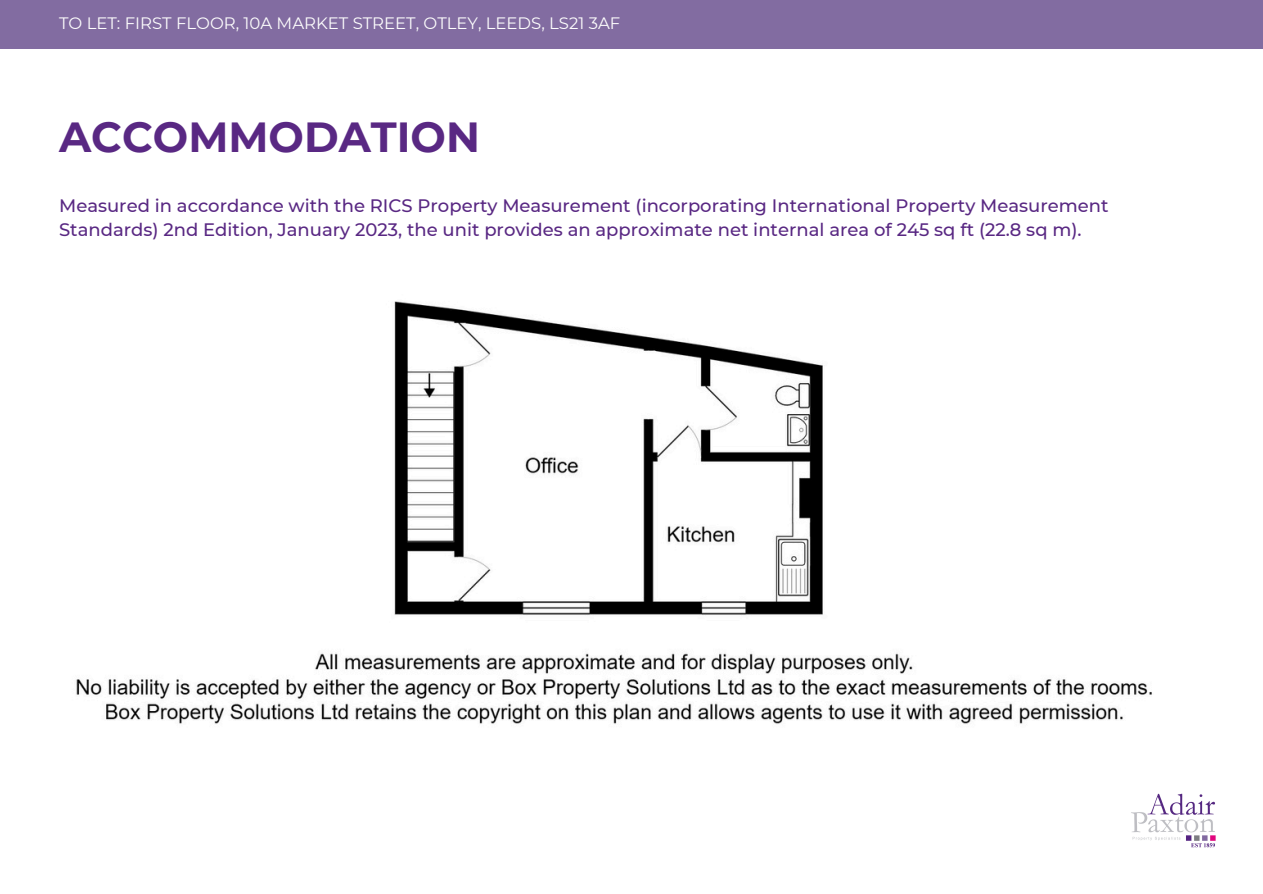
<style>
.page{position:relative;width:1263px;height:894px;background:#fff}
.page>*{position:absolute;margin:0;border:0;box-sizing:border-box;transform-origin:0 0}
.t1{font:700 42px "Montserrat";color:#592883}
.t2{font:500 18px/24.8px "Montserrat";color:#592883}
.t3{font:16.5px "Montserrat";color:#fdfdfd}
</style>
<div class="page">
<div style="left:0;top:0;width:1263px;height:49px;background:#826ca1"></div>
<img style="left:1131px;top:793px;width:85px;height:55px">
<img style="left:76px;top:301px;width:1076px;height:423px">
<h2 class="t3" style="left:59px;top:13px;width:563px">TO LET: FIRST FLOOR, 10A MARKET STREET, OTLEY, LEEDS, LS21 3AF</h2>
<h1 class="t1" style="left:59px;top:112px;width:422px">ACCOMMODATION</h1>
<p class="t2" style="left:59px;top:193px;width:1051px">Measured in accordance with the RICS Property Measurement (incorporating International Property Measurement<br>Standards) 2nd Edition, January 2023, the unit provides an approximate net internal area of 245 sq ft (22.8 sq m).</p>
</div>
